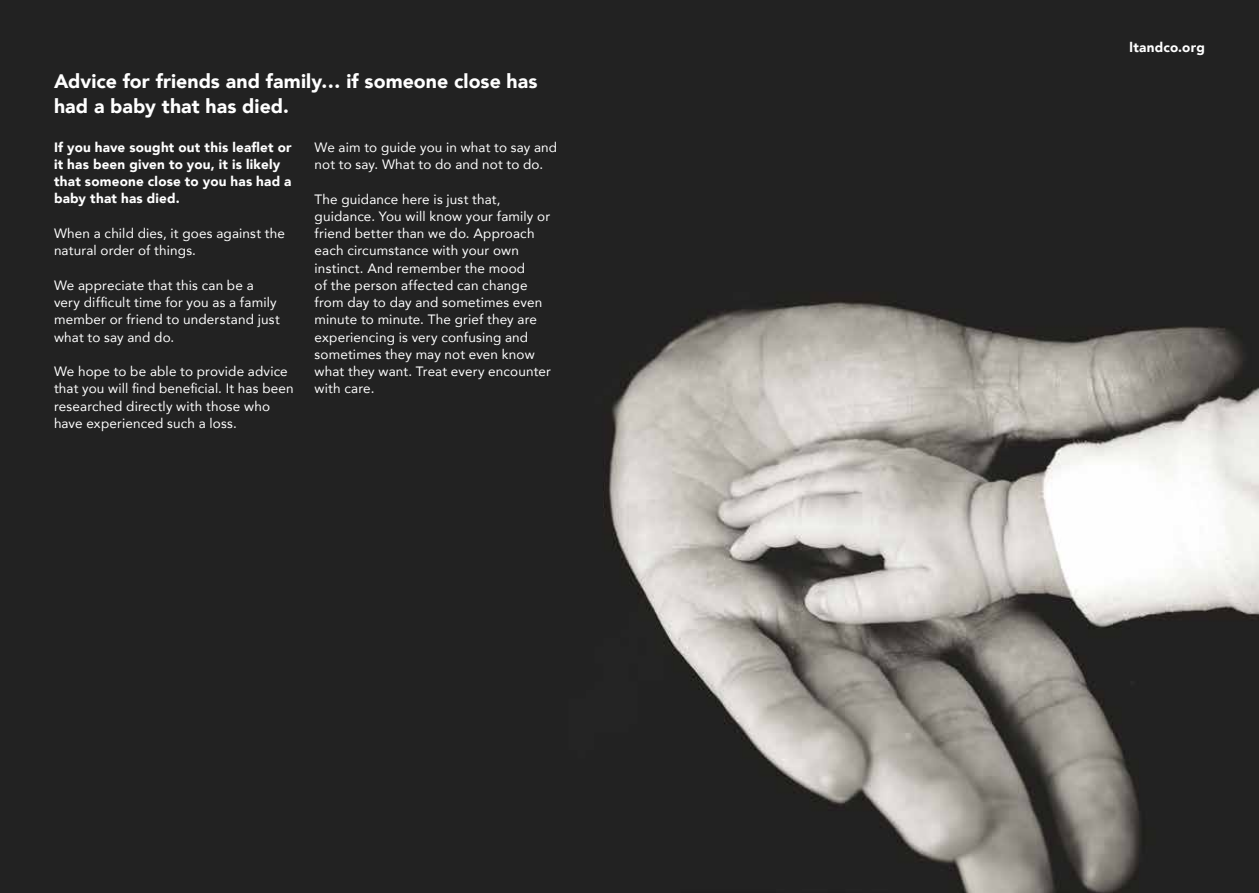
<style>
.page{position:relative;width:1259px;height:893px;background:#fff}
.page>*{position:absolute;margin:0;border:0;box-sizing:border-box;transform-origin:0 0}
.t1{font:900 19.5px/25.5px "Avenir";letter-spacing:.005em;color:#fff}
.t2{font:13.5px/17.2px "Avenir";letter-spacing:.01em;color:#fff}
.t3{font:900 13.5px/17.2px "Avenir";letter-spacing:.015em;color:#fff}
</style>
<div class="page">
<img style="left:0;top:0;width:1259px;height:893px">
<h1 class="t1" style="left:54px;top:67px;width:485px">Advice for friends and family… if someone close has had a baby that has died.</h1>
<p class="t3" style="left:54px;top:138px;width:239px">If you have sought out this leaflet or it has been given to you, it is likely that someone close to you has had a baby that has died.</p>
<p class="t2" style="left:54px;top:224px;width:232px">When a child dies, it goes against the natural order of things.</p>
<p class="t2" style="left:54px;top:276px;width:227px">We appreciate that this can be a very difficult time for you as a family member or friend to understand just what to say and do.</p>
<p class="t2" style="left:54px;top:362px;width:241px">We hope to be able to provide advice that you will find beneficial. It has been researched directly with those who have experienced such a loss.</p>
<p class="t2" style="left:315px;top:138px;width:244px">We aim to guide you in what to say and not to say. What to do and not to do.</p>
<p class="t2" style="left:315px;top:190px;width:238px">The guidance here is just that, guidance. You will know your family or friend better than we do. Approach each circumstance with your own instinct. And remember the mood<br>of the person affected can change from day to day and sometimes even minute to minute. The grief they are experiencing is very confusing and sometimes they may not even know what they want. Treat every encounter with care.</p>
<p class="t3" style="left:1129px;top:38px;width:77px">ltandco.org</p>
</div>
